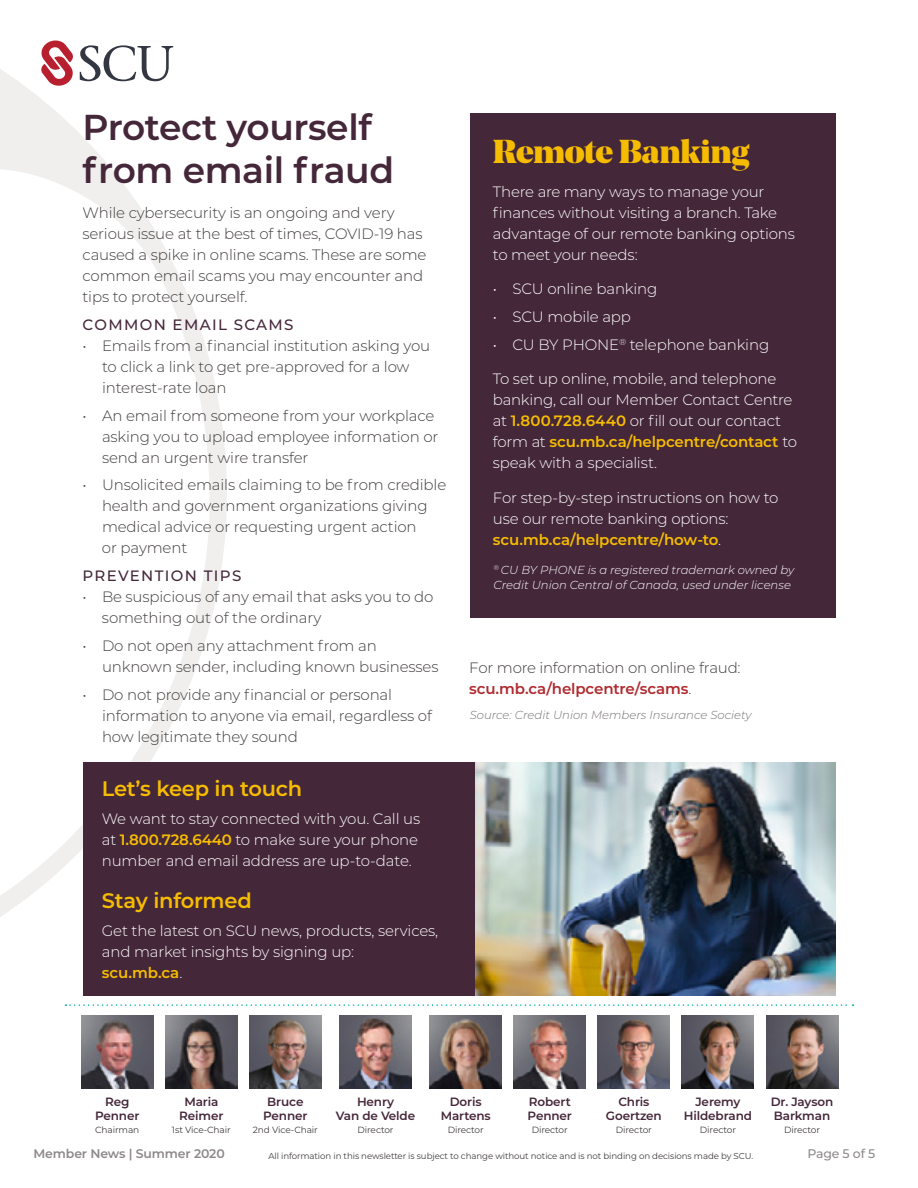
<style>
.page{position:relative;width:918px;height:1188px;background:#fff}
.page>*{position:absolute;margin:0;border:0;box-sizing:border-box;transform-origin:0 0}
.t1{font:600 36px/43.3px "Montserrat";letter-spacing:-.01em;color:#45273a}
.t2{font:900 33px "Noe Display";letter-spacing:-.01em;color:#f6bd00}
.t3{font:600 21px "Montserrat";letter-spacing:-.01em;color:#f6bd00}
.t4{font:300 15px/21px "Montserrat";letter-spacing:-.01em;color:#413c3d}
.t5{font:300 15px/21px "Montserrat";letter-spacing:-.015em;color:#fff}
.t6{font:500 15px "Montserrat";letter-spacing:.09em;color:#45273a}
.t7{font:600 12.45px "Montserrat";letter-spacing:-.01em;color:#8d8889}
.t8{font:500 12.45px "Montserrat";letter-spacing:-.01em;color:#8f8a8b}
.t9{font:600 12px/13.5px "Montserrat";letter-spacing:-.01em;color:#45273a;text-align:center}
.t10{font:italic 300 11.7px/15px "Montserrat";color:#fff}
.t11{font:italic 300 11.7px "Montserrat";color:#777272}
.t12{font:9px "Montserrat";letter-spacing:-.01em;color:#413c3d}
.t13{font:8.7px "Montserrat";letter-spacing:-.01em;color:#413c3d}
.s1{font-weight:600;color:#f6bd00}
.s2{font-weight:600;color:#b02a2f}
</style>
<div class="page">
<svg style="left:0;top:46px;width:230px;height:950px"></svg>
<svg style="left:41px;top:40px;width:132px;height:46px"></svg>
<div style="left:83px;top:762px;width:753px;height:233px;background:#45273a"></div>
<img style="left:476px;top:762px;width:360px;height:233px">
<div style="left:470px;top:114px;width:366px;height:504px;background:#45273a"></div>
<svg style="left:65px;top:1004px;width:789px;height:2px"></svg>
<img style="left:339px;top:1016px;width:72px;height:72px">
<img style="left:430px;top:1016px;width:72px;height:72px">
<img style="left:81px;top:1016px;width:72px;height:72px">
<img style="left:514px;top:1016px;width:72px;height:72px">
<img style="left:165px;top:1016px;width:72px;height:72px">
<img style="left:682px;top:1016px;width:72px;height:72px">
<img style="left:766px;top:1016px;width:72px;height:72px">
<img style="left:598px;top:1016px;width:72px;height:72px">
<img style="left:249px;top:1016px;width:72px;height:72px">
<h1 class="t1" style="left:82px;top:104px;width:313px">Protect yourself from email fraud</h1>
<p class="t4" style="left:82px;top:202px;width:345px">While cybersecurity is an ongoing and very serious issue at the best of times, COVID-19 has caused a spike in online scams. These are some common email scams you may encounter and tips to protect yourself.</p>
<p class="t6" style="left:82px;top:314px;width:213px">COMMON EMAIL SCAMS</p>
<p class="t4" style="left:102px;top:334px;width:330px;text-indent:-20px">• Emails from a financial institution asking you to click a link to get pre-approved for a low interest-rate loan</p>
<p class="t4" style="left:102px;top:404px;width:338px;text-indent:-19px">• An email from someone from your workplace asking you to upload employee information or send an urgent wire transfer</p>
<p class="t4" style="left:102px;top:474px;width:346px;text-indent:-19px">• Unsolicited emails claiming to be from credible health and government organizations giving medical advice or requesting urgent action<br>or payment</p>
<p class="t6" style="left:82px;top:565px;width:160px">PREVENTION TIPS</p>
<p class="t4" style="left:102px;top:586px;width:333px;text-indent:-20px">• Be suspicious of any email that asks you to do something out of the ordinary</p>
<p class="t4" style="left:102px;top:634px;width:338px;text-indent:-20px">• Do not open any attachment from an unknown sender, including known businesses</p>
<p class="t4" style="left:102px;top:683px;width:331px;text-indent:-19px">• Do not provide any financial or personal information to anyone via email, regardless of how legitimate they sound</p>
<h3 class="t3" style="left:102px;top:774px;width:202px">Let’s keep in touch</h3>
<p class="t5" style="left:102px;top:808px;width:320px">We want to stay connected with you. Call us at <span class="s1">1.800.728.6440</span> to make sure your phone number and email address are up-to-date.</p>
<h3 class="t3" style="left:102px;top:886px;width:152px">Stay informed</h3>
<p class="t5" style="left:102px;top:920px;width:338px">Get the latest on SCU news, products, services, and market insights by signing up: <span class="s1">scu.mb.ca</span>.</p>
<h2 class="t2" style="left:493px;top:130px;width:258px">Remote Banking</h2>
<p class="t5" style="left:493px;top:180px;width:304px">There are many ways to manage your finances without visiting a branch. Take advantage of our remote banking options to meet your needs:</p>
<p class="t5" style="left:493px;top:278px;width:166px">• SCU online banking</p>
<p class="t5" style="left:493px;top:306px;width:140px">• SCU mobile app</p>
<p class="t5" style="left:493px;top:333px;width:278px">• CU BY PHONE<sup>®</sup> telephone banking</p>
<p class="t5" style="left:493px;top:368px;width:306px">To set up online, mobile, and telephone banking, call our Member Contact Centre at <span class="s1">1.800.728.6440</span> or fill out our contact form at <span class="s1">scu.mb.ca/helpcentre/contact</span> to speak with a specialist.</p>
<p class="t5" style="left:493px;top:486px;width:287px">For step-by-step instructions on how to use our remote banking options: <span class="s1">scu.mb.ca/helpcentre/how-to</span>.</p>
<p class="t10" style="left:494px;top:562px;width:302px"><sup>®</sup> CU BY PHONE is a registered trademark owned by<br>Credit Union Central of Canada, used under license</p>
<p class="t4" style="left:469px;top:657px;width:273px">For more information on online fraud: <span class="s2">scu.mb.ca/helpcentre/scams</span>.</p>
<p class="t11" style="left:470px;top:707px;width:284px">Source: Credit Union Members Insurance Society</p>
<p class="t9" style="left:95px;top:1095px;width:46px">Reg<br>Penner</p>
<p class="t12" style="left:95px;top:1124px;width:46px">Chairman</p>
<p class="t9" style="left:179px;top:1095px;width:46px">Maria<br>Reimer</p>
<p class="t12" style="left:172px;top:1124px;width:60px">1st Vice-Chair</p>
<p class="t9" style="left:263px;top:1095px;width:46px">Bruce<br>Penner</p>
<p class="t12" style="left:253px;top:1124px;width:66px">2nd Vice-Chair</p>
<p class="t9" style="left:336px;top:1095px;width:81px">Henry<br>Van de Velde</p>
<p class="t12" style="left:358px;top:1124px;width:38px">Director</p>
<p class="t9" style="left:441px;top:1095px;width:51px">Doris<br>Martens</p>
<p class="t12" style="left:448px;top:1124px;width:38px">Director</p>
<p class="t9" style="left:528px;top:1095px;width:46px;text-align:left">Robert<br>Penner</p>
<p class="t12" style="left:532px;top:1124px;width:38px">Director</p>
<p class="t9" style="left:606px;top:1095px;width:57px">Chris<br>Goertzen</p>
<p class="t12" style="left:616px;top:1124px;width:38px">Director</p>
<p class="t9" style="left:684px;top:1095px;width:70px">Jeremy<br>Hildebrand</p>
<p class="t12" style="left:700px;top:1124px;width:38px">Director</p>
<p class="t9" style="left:771px;top:1095px;width:64px;text-align:left">Dr. Jayson<br>Barkman</p>
<p class="t12" style="left:784px;top:1124px;width:38px">Director</p>
<p class="t7" style="left:33px;top:1145px;width:193px">Member News | Summer 2020</p>
<p class="t13" style="left:268px;top:1150px;width:486px">All information in this newsletter is subject to change without notice and is not binding on decisions made by SCU.</p>
<p class="t8" style="left:807px;top:1145px;width:70px">Page 5 of 5</p>
</div>
